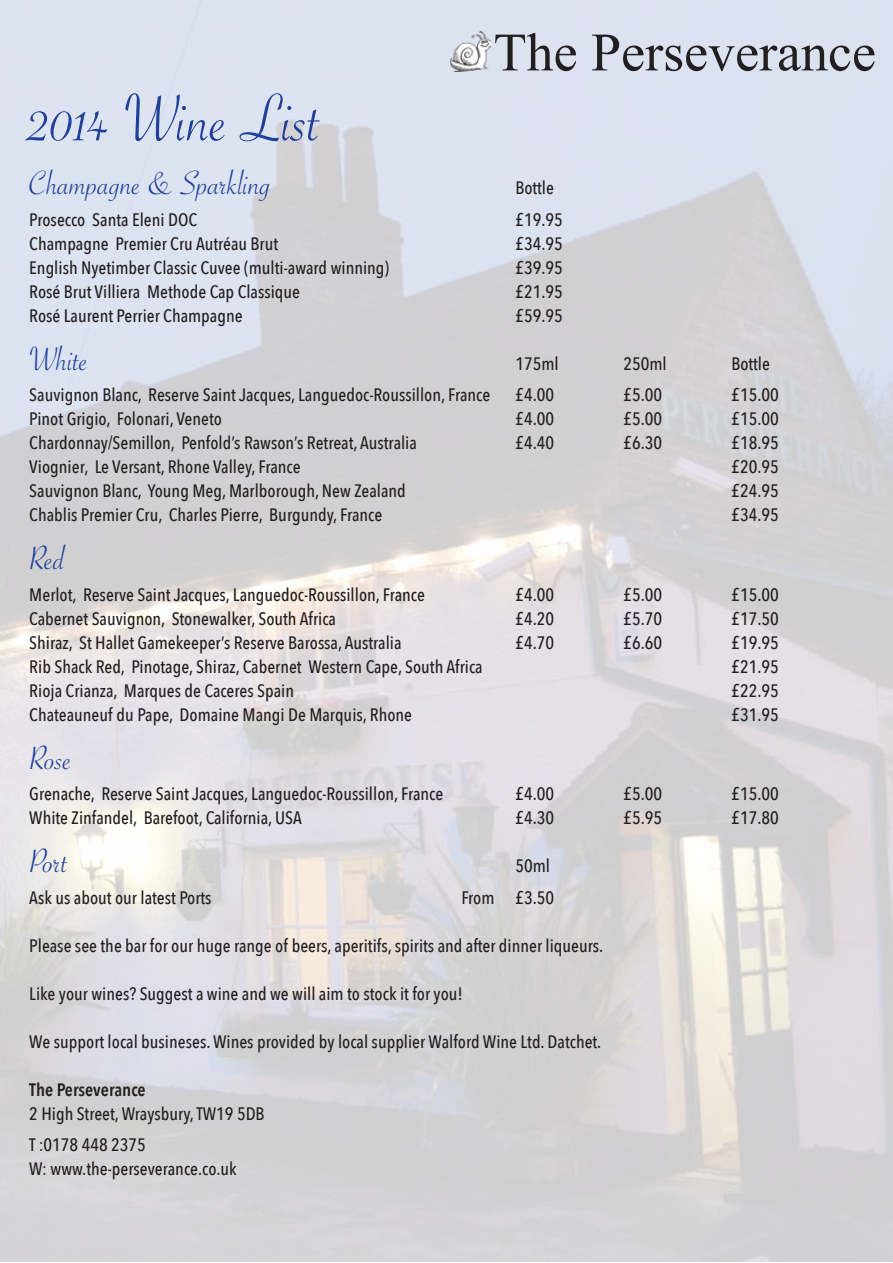
<style>
.page{position:relative;width:893px;height:1263px;background:#fff}
.page>*{position:absolute;margin:0;border:0;box-sizing:border-box;transform-origin:0 0}
.t1{font:72px "Savoye Plain";color:#21409a}
.t2{font:54px "Times New Roman";color:#231f20}
.t3{font:36px "Savoye Plain";color:#21409a}
.t4{font:500 18px/31.5px "Avenir Next Condensed";color:#231f20}
.t5{font:600 18px "Avenir Next Condensed";color:#231f20}
</style>
<div class="page">
<img style="left:451px;top:31px;width:40px;height:41px">
<h2 class="t2" style="left:493px;top:16px;width:384px">The Perseverance</h2>
<h1 class="t1" style="left:29px;top:73px;width:293px">2014 Wine List</h1>
<h3 class="t3" style="left:29px;top:161px;width:243px">Champagne &amp; Sparkling</h3>
<p class="t4" style="left:515px;top:172px;width:40px">Bottle</p>
<p class="t4" style="left:29px;top:204px;width:169px">Prosecco Santa Eleni DOC</p>
<p class="t4" style="left:515px;top:204px;width:49px">£19.95</p>
<p class="t4" style="left:29px;top:228px;width:250px">Champagne Premier Cru Autréau Brut</p>
<p class="t4" style="left:515px;top:228px;width:49px">£34.95</p>
<p class="t4" style="left:29px;top:252px;width:361px">English Nyetimber Classic Cuvee (multi-award winning)</p>
<p class="t4" style="left:515px;top:252px;width:49px">£39.95</p>
<p class="t4" style="left:29px;top:276px;width:272px">Rosé Brut Villiera Methode Cap Classique</p>
<p class="t4" style="left:515px;top:276px;width:49px">£21.95</p>
<p class="t4" style="left:29px;top:300px;width:215px">Rosé Laurent Perrier Champagne</p>
<p class="t4" style="left:515px;top:300px;width:49px">£59.95</p>
<h3 class="t3" style="left:29px;top:336px;width:60px">White</h3>
<p class="t4" style="left:515px;top:348px;width:45px">175ml</p>
<p class="t4" style="left:623px;top:348px;width:45px">250ml</p>
<p class="t4" style="left:731px;top:348px;width:40px">Bottle</p>
<p class="t4" style="left:29px;top:379px;width:462px">Sauvignon Blanc, Reserve Saint Jacques, Languedoc-Roussillon, France</p>
<p class="t4" style="left:515px;top:379px;width:40px">£4.00</p>
<p class="t4" style="left:623px;top:379px;width:40px">£5.00</p>
<p class="t4" style="left:731px;top:379px;width:49px">£15.00</p>
<p class="t4" style="left:29px;top:403px;width:194px">Pinot Grigio, Folonari, Veneto</p>
<p class="t4" style="left:515px;top:403px;width:40px">£4.00</p>
<p class="t4" style="left:623px;top:403px;width:40px">£5.00</p>
<p class="t4" style="left:731px;top:403px;width:49px">£15.00</p>
<p class="t4" style="left:29px;top:427px;width:389px">Chardonnay/Semillon, Penfold’s Rawson’s Retreat, Australia</p>
<p class="t4" style="left:515px;top:427px;width:40px">£4.40</p>
<p class="t4" style="left:623px;top:427px;width:40px">£6.30</p>
<p class="t4" style="left:731px;top:427px;width:49px">£18.95</p>
<p class="t4" style="left:29px;top:451px;width:273px">Viognier, Le Versant, Rhone Valley, France</p>
<p class="t4" style="left:731px;top:451px;width:49px">£20.95</p>
<p class="t4" style="left:29px;top:475px;width:378px">Sauvignon Blanc, Young Meg, Marlborough, New Zealand</p>
<p class="t4" style="left:731px;top:475px;width:49px">£24.95</p>
<p class="t4" style="left:29px;top:499px;width:354px">Chablis Premier Cru, Charles Pierre, Burgundy, France</p>
<p class="t4" style="left:731px;top:499px;width:49px">£34.95</p>
<h3 class="t3" style="left:29px;top:536px;width:37px">Red</h3>
<p class="t4" style="left:29px;top:579px;width:397px">Merlot, Reserve Saint Jacques, Languedoc-Roussillon, France</p>
<p class="t4" style="left:515px;top:579px;width:40px">£4.00</p>
<p class="t4" style="left:623px;top:579px;width:40px">£5.00</p>
<p class="t4" style="left:731px;top:579px;width:49px">£15.00</p>
<p class="t4" style="left:29px;top:603px;width:308px">Cabernet Sauvignon, Stonewalker, South Africa</p>
<p class="t4" style="left:515px;top:603px;width:40px">£4.20</p>
<p class="t4" style="left:623px;top:603px;width:40px">£5.70</p>
<p class="t4" style="left:731px;top:603px;width:49px">£17.50</p>
<p class="t4" style="left:29px;top:627px;width:374px">Shiraz, St Hallet Gamekeeper’s Reserve Barossa, Australia</p>
<p class="t4" style="left:515px;top:627px;width:40px">£4.70</p>
<p class="t4" style="left:623px;top:627px;width:40px">£6.60</p>
<p class="t4" style="left:731px;top:627px;width:49px">£19.95</p>
<p class="t4" style="left:29px;top:651px;width:455px">Rib Shack Red, Pinotage, Shiraz, Cabernet Western Cape, South Africa</p>
<p class="t4" style="left:731px;top:651px;width:49px">£21.95</p>
<p class="t4" style="left:29px;top:675px;width:266px">Rioja Crianza, Marques de Caceres Spain</p>
<p class="t4" style="left:731px;top:675px;width:49px">£22.95</p>
<p class="t4" style="left:29px;top:699px;width:384px">Chateauneuf du Pape, Domaine Mangi De Marquis, Rhone</p>
<p class="t4" style="left:731px;top:699px;width:49px">£31.95</p>
<h3 class="t3" style="left:29px;top:735px;width:44px">Rose</h3>
<p class="t4" style="left:29px;top:778px;width:415px">Grenache, Reserve Saint Jacques, Languedoc-Roussillon, France</p>
<p class="t4" style="left:515px;top:778px;width:40px">£4.00</p>
<p class="t4" style="left:623px;top:778px;width:40px">£5.00</p>
<p class="t4" style="left:731px;top:778px;width:49px">£15.00</p>
<p class="t4" style="left:29px;top:802px;width:274px">White Zinfandel, Barefoot, California, USA</p>
<p class="t4" style="left:515px;top:802px;width:40px">£4.30</p>
<p class="t4" style="left:623px;top:802px;width:40px">£5.95</p>
<p class="t4" style="left:731px;top:802px;width:49px">£17.80</p>
<h3 class="t3" style="left:29px;top:839px;width:40px">Port</h3>
<p class="t4" style="left:515px;top:850px;width:36px">50ml</p>
<p class="t4" style="left:29px;top:882px;width:184px">Ask us about our latest Ports</p>
<p class="t4" style="left:461px;top:882px;width:94px">From £3.50</p>
<p class="t4" style="left:29px;top:930px;width:576px">Please see the bar for our huge range of beers, aperitifs, spirits and after dinner liqueurs.</p>
<p class="t4" style="left:29px;top:978px;width:435px">Like your wines? Suggest a wine and we will aim to stock it for you!</p>
<p class="t4" style="left:29px;top:1026px;width:574px">We support local busineses. Wines provided by local supplier Walford Wine Ltd. Datchet.</p>
<p class="t5" style="left:29px;top:1074px;width:118px">The Perseverance</p>
<p class="t4" style="left:29px;top:1098px;width:237px">2 High Street, Wraysbury, TW19 5DB<br>T :0178 448 2375</p>
<p class="t4" style="left:29px;top:1153px;width:209px">W: www.the-perseverance.co.uk</p>
</div>
